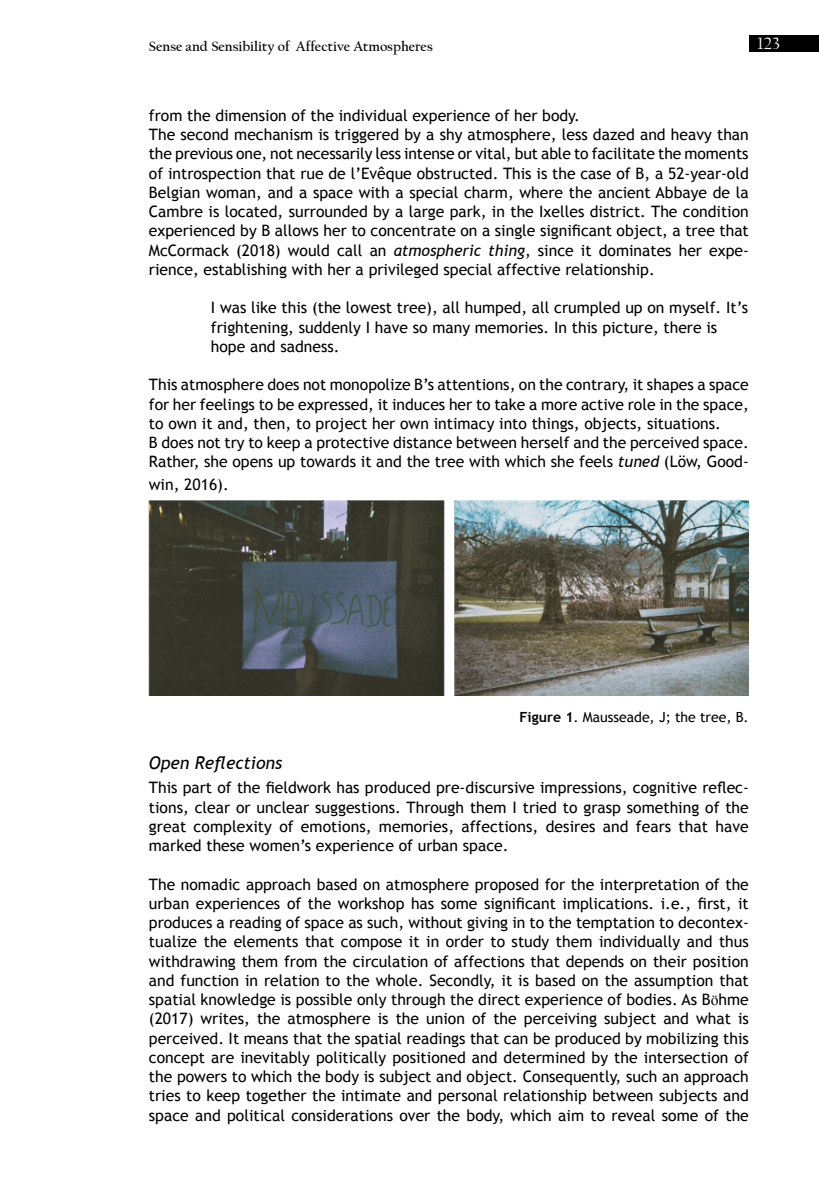
<style>
.page{position:relative;width:819px;height:1191px;background:#fff}
.page>*{position:absolute;margin:0;border:0;box-sizing:border-box;transform-origin:0 0}
.t1{font:italic 17.5px "Trebuchet MS";color:#000}
.t2{font:17.5px "Californian FB";color:#fff}
.t3{font:15.75px/19.2px "Trebuchet MS";color:#000}
.t4{font:700 14px "Californian FB";color:#000}
.t5{font:14px "Trebuchet MS";color:#000}
.s1{font-style:italic}
.s2{font-weight:700}
.s3{font-family:"Times New Roman"}
</style>
<div class="page">
<div style="left:748px;top:35px;width:71px;height:17px;background:#000"></div>
<img style="left:149px;top:501px;width:599px;height:195px">
<p class="t4" style="left:149px;top:39px;width:285px">Sense and Sensibility of Affective Atmospheres</p>
<p class="t2" style="left:757px;top:33px;width:24px">123</p>
<p class="t3" style="left:149px;top:106px;width:601px">from the dimension of the individual experience of her body.<br>The second mechanism is triggered by a shy atmosphere, less dazed and heavy than the previous one, not necessarily less intense or vital, but able to facilitate the moments of introspection that rue de l’Evêque obstructed. This is the case of B, a 52-year-old Belgian woman, and a space with a special charm, where the ancient Abbaye de la Cambre is located, surrounded by a large park, in the Ixelles district. The condition experienced by B allows her to concentrate on a single significant object, a tree that McCormack (2018) would call an <span class="s1">atmospheric thing</span>, since it dominates her expe&shy;rience, establishing with her a privileged special affective relationship.</p>
<p class="t3" style="left:211px;top:298px;width:538px">I was like this (the lowest tree), all humped, all crumpled up on myself. It’s frightening, suddenly I have so many memories. In this picture, there is hope and sadness.</p>
<p class="t3" style="left:149px;top:375px;width:601px">This atmosphere does not monopolize B’s attentions, on the contrary, it shapes a space for her feelings to be expressed, it induces her to take a more active role in the space, to own it and, then, to project her own intimacy into things, objects, situations.<br>B does not try to keep a protective distance between herself and the perceived space.<br>Rather, she opens up towards it and the tree with which she feels <span class="s1">tuned</span> (Löw, Good-</p>
<p class="t3" style="left:149px;top:475px;width:81px">win, 2016).</p>
<p class="t5" style="left:519px;top:708px;width:231px"><span class="s2">Figure 1</span>. Mausseade, J; the tree, B.</p>
<p class="t1" style="left:149px;top:752px;width:135px">Open Reflections</p>
<p class="t3" style="left:149px;top:778px;width:601px;text-align:justify">This part of the fieldwork has produced pre-discursive impressions, cognitive reflec&shy;tions, clear or unclear suggestions. Through them I tried to grasp something of the great complexity of emotions, memories, affections, desires and fears that have marked these women’s experience of urban space.</p>
<p class="t3" style="left:149px;top:874px;width:601px;text-align:justify">The nomadic approach based on atmosphere proposed for the interpretation of the urban experiences of the workshop has some significant implications. i.e., first, it produces a reading of space as such, without giving in to the temptation to decontex&shy;tualize the elements that compose it in order to study them individually and thus withdrawing them from the circulation of affections that depends on their position and function in relation to the whole. Secondly, it is based on the assumption that spatial knowledge is possible only through the direct experience of bodies. As B<span class="s3">ö</span>hme (2017) writes, the atmosphere is the union of the perceiving subject and what is perceived. It means that the spatial readings that can be produced by mobilizing this concept are inevitably politically positioned and determined by the intersection of the powers to which the body is subject and object. Consequently, such an approach tries to keep together the intimate and personal relationship between subjects and space and political considerations over the body, which aim to reveal some of the</p>
</div>
